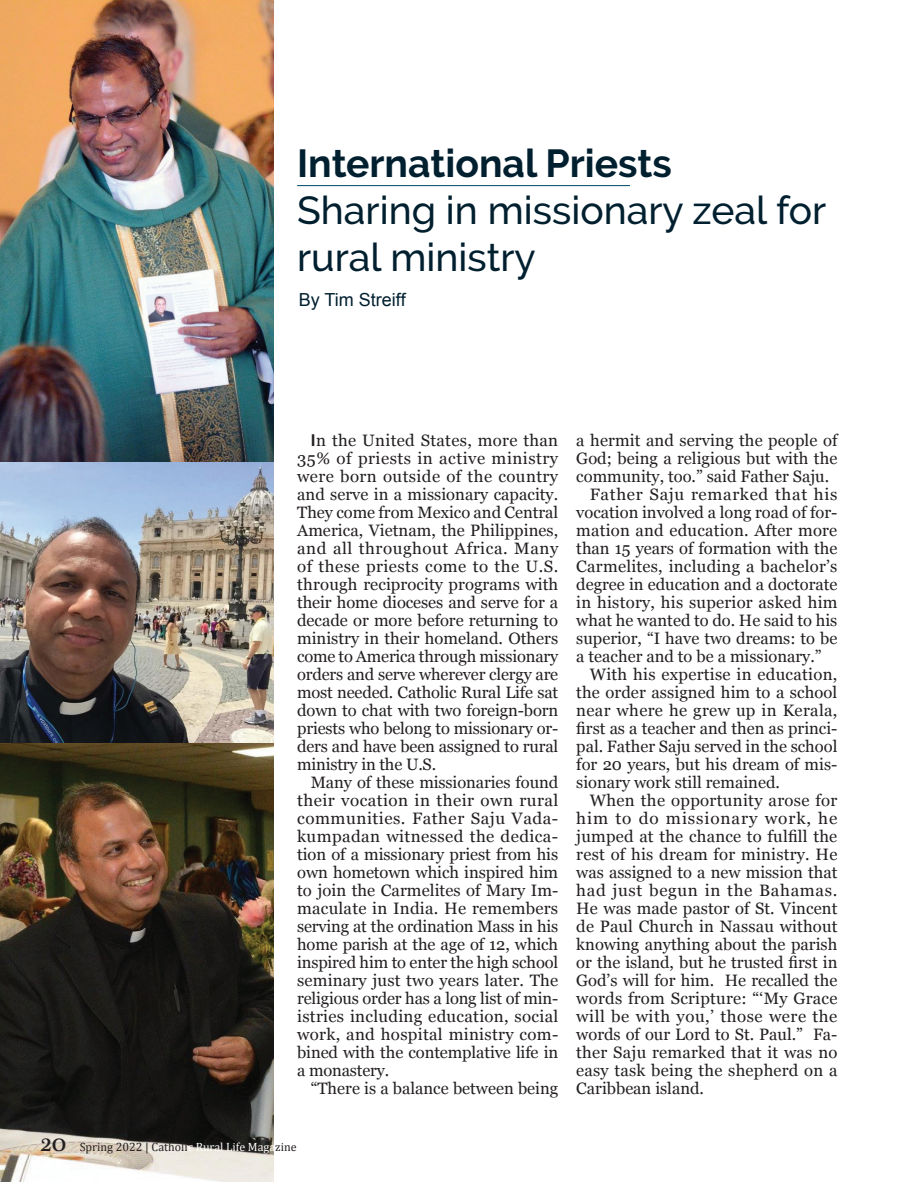
<style>
.page{position:relative;width:905px;height:1188px;background:#fff}
.page>*{position:absolute;margin:0;border:0;box-sizing:border-box;transform-origin:0 0}
.t1{font:500 39px/46.8px "Raleway";color:#001f2f}
.t2{font:700 39px "Raleway";color:#001f2f}
.t3{font:27px "Plantagenet Cherokee";color:#231f20}
.t4{font:18px "Arial";color:#001f2f}
.t5{font:16.5px/18px "Georgia";color:#231f20;text-align:justify}
.t6{font:16.5px "Georgia";letter-spacing:.02em;color:#231f20}
.t7{font:16.5px "Georgia";letter-spacing:.04em;color:#231f20}
.t8{font:16.5px "Georgia";letter-spacing:.03em;color:#231f20}
.t9{font:16.5px "Georgia";letter-spacing:.05em;color:#231f20;scale:1.04 1}
.t10{font:12px "Cambria";color:#231f20}
.s1{font-family:"Raleway";font-weight:700}
.s2{color:#fff}
</style>
<div class="page">
<hr style="left:297px;top:185px;width:333px;height:1px;background:#155d75">
<img style="left:0;top:0;width:273px;height:732px">
<img style="left:0;top:732px;width:273px;height:450px">
<h1 class="t2" style="left:297px;top:141px;width:376px">International Priests</h1>
<h1 class="t1" style="left:297px;top:187px;width:531px">Sharing in missionary zeal for rural ministry</h1>
<p class="t4" style="left:299px;top:288px;width:108px">By Tim Streiff</p>
<p class="t5" style="left:297px;top:430px;width:263px;text-indent:14px"><span class="s1">I</span>n the United States, more than 35% of priests in active ministry were born outside of the country and serve in a missionary capacity.<br>They come from Mexico and Central America, Vietnam, the Philippines, and all throughout Africa. Many of these priests come to the U.S. through reciprocity programs with their home dioceses and serve for a decade or more before returning to ministry in their homeland. Others come to America through missionary orders and serve wherever clergy are most needed. Catholic Rural Life sat down to chat with two foreign-born priests who belong to missionary or&shy;ders and have been assigned to rural ministry in the U.S.</p>
<p class="t5" style="left:297px;top:772px;width:263px;text-indent:14px">Many of these missionaries found their vocation in their own rural communities. Father Saju Vada&shy;kumpadan witnessed the dedica&shy;tion of a missionary priest from his own hometown which inspired him to join the Carmelites of Mary Im&shy;maculate in India. He remembers serving at the ordination Mass in his home parish at the age of 12, which inspired him to enter the high school seminary just two years later. The religious order has a long list of min&shy;istries including education, social work, and hospital ministry com&shy;bined with the contemplative life in a monastery.</p>
<p class="t5" style="left:310px;top:1078px;width:249px">“There is a balance between being</p>
<h2 class="t3" style="left:40px;top:1126px;width:27px">20</h2>
<p class="t10" style="left:80px;top:1139px;width:218px">Spring 2022 | Catholi<span class="s2">c Rural Life Maga</span>zine</p>
<p class="t5" style="left:576px;top:430px;width:263px">a hermit and serving the people of</p>
<p class="t5" style="left:576px;top:448px;width:262px">God; being a religious but with the</p>
<p class="t5" style="left:576px;top:466px;width:254px">community, too.” said Father Saju.</p>
<p class="t7" style="left:590px;top:482px;width:249px">Father Saju remarked that his</p>
<p class="t5" style="left:576px;top:502px;width:262px">vocation involved a long road of for-</p>
<p class="t5" style="left:576px;top:520px;width:262px">mation and education. After more</p>
<p class="t5" style="left:576px;top:538px;width:262px">than 15 years of formation with the</p>
<p class="t5" style="left:576px;top:556px;width:262px">Carmelites, including a bachelor’s</p>
<p class="t5" style="left:576px;top:574px;width:262px">degree in education and a doctorate</p>
<p class="t5" style="left:576px;top:592px;width:263px">in history, his superior asked him</p>
<p class="t5" style="left:576px;top:610px;width:262px">what he wanted to do. He said to his</p>
<p class="t5" style="left:576px;top:628px;width:262px">superior, “I have two dreams: to be</p>
<p class="t5" style="left:576px;top:646px;width:247px">a teacher and to be a missionary.”</p>
<p class="t5" style="left:590px;top:664px;width:249px">With his expertise in education,</p>
<p class="t5" style="left:576px;top:682px;width:262px">the order assigned him to a school</p>
<p class="t6" style="left:576px;top:698px;width:262px">near where he grew up in Kerala,</p>
<p class="t5" style="left:576px;top:718px;width:263px">first as a teacher and then as princi-</p>
<p class="t5" style="left:576px;top:736px;width:262px">pal. Father Saju served in the school</p>
<p class="t5" style="left:576px;top:754px;width:262px">for 20 years, but his dream of mis-</p>
<p class="t5" style="left:576px;top:772px;width:205px">sionary work still remained.</p>
<p class="t6" style="left:590px;top:788px;width:249px">When the opportunity arose for</p>
<p class="t9" style="left:576px;top:806px;width:253px">him to do missionary work, he</p>
<p class="t5" style="left:576px;top:826px;width:262px">jumped at the chance to fulfill the</p>
<p class="t5" style="left:576px;top:844px;width:263px">rest of his dream for ministry. He</p>
<p class="t5" style="left:576px;top:862px;width:262px">was assigned to a new mission that</p>
<p class="t7" style="left:576px;top:878px;width:262px">had just begun in the Bahamas.</p>
<p class="t5" style="left:576px;top:898px;width:262px">He was made pastor of St. Vincent</p>
<p class="t5" style="left:576px;top:916px;width:263px">de Paul Church in Nassau without</p>
<p class="t5" style="left:576px;top:934px;width:262px">knowing anything about the parish</p>
<p class="t5" style="left:576px;top:952px;width:263px">or the island, but he trusted first in</p>
<p class="t5" style="left:576px;top:970px;width:262px">God’s will for him. He recalled the</p>
<p class="t5" style="left:576px;top:988px;width:263px">words from Scripture: “‘My Grace</p>
<p class="t8" style="left:576px;top:1004px;width:262px">will be with you,’ those were the</p>
<p class="t5" style="left:576px;top:1024px;width:262px">words of our Lord to St. Paul.” Fa-</p>
<p class="t5" style="left:576px;top:1042px;width:263px">ther Saju remarked that it was no</p>
<p class="t5" style="left:576px;top:1060px;width:263px">easy task being the shepherd on a</p>
<p class="t5" style="left:576px;top:1078px;width:129px">Caribbean island.</p>
</div>
